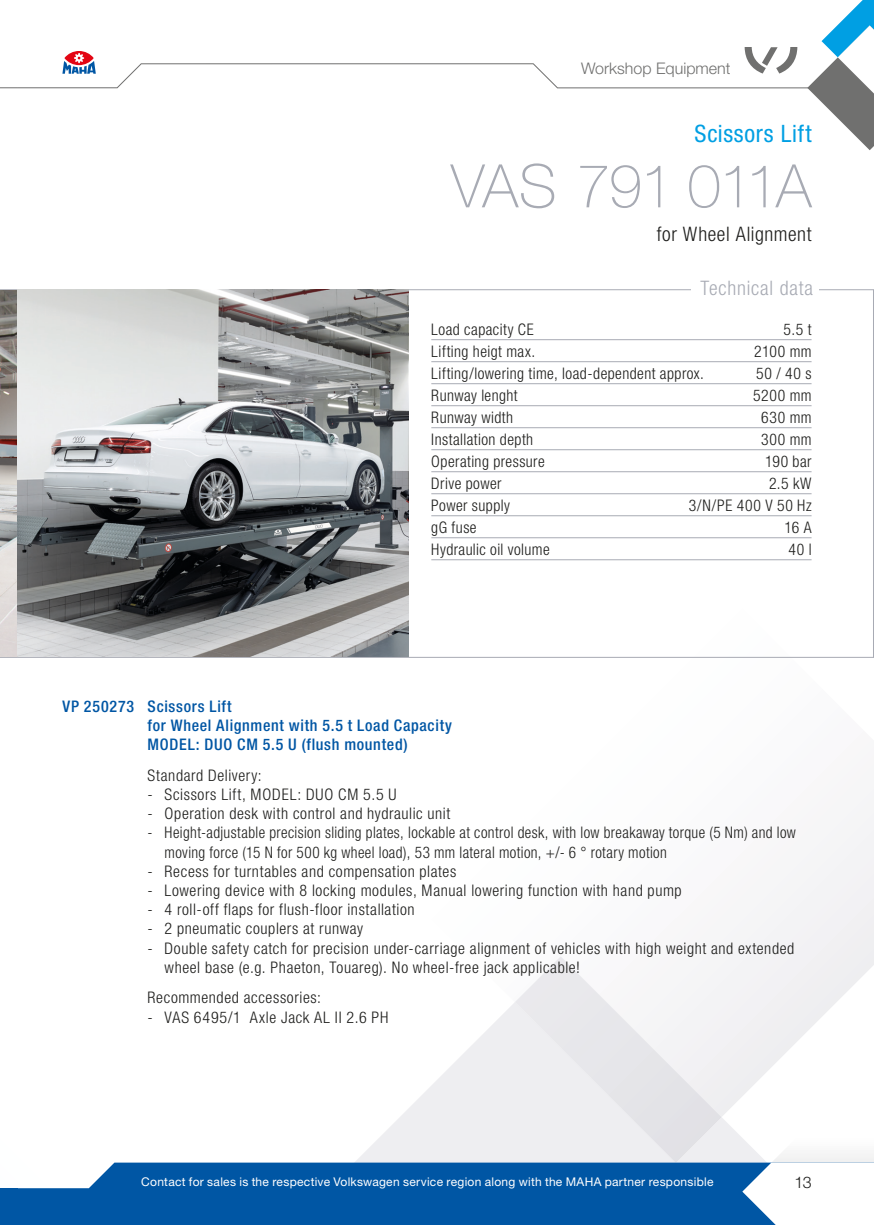
<style>
.page{position:relative;width:874px;height:1225px;background:#fff}
.page>*{position:absolute;margin:0;border:0;box-sizing:border-box;transform-origin:0 0}
.t1{font:100 60px "Helvetica Neue LTW1 G";letter-spacing:-.025em;color:#a8abb4}
.t2{font:condensed 24px "Helvetica Neue LTW1 G";letter-spacing:.03em;color:#009fe3}
.t3{font:300 condensed 20px "Helvetica Neue LTW1 G";letter-spacing:.03em;color:#1d1d1b}
.t4{font:300 condensed 20px "Helvetica Neue LTW1 G";letter-spacing:.04em;color:#a8abb4}
.t5{font:300 condensed 16px/19.2px "Helvetica Neue LTW1 G";letter-spacing:.035em;color:#1d1d1b}
.t6{font:300 condensed 16px/19.2px "Helvetica Neue LTW1 G";letter-spacing:.035em;color:#1d1d1b;scale:.95 1}
.t7{font:500 condensed 16px/19.2px "Helvetica Neue LTW1 G";letter-spacing:.045em;color:#0056a4}
.t8{font:300 condensed 16px "Helvetica Neue LTW1 G";letter-spacing:.055em;color:#1d1d1b}
.t9{font:300 16px "Helvetica Neue LTW1 G";color:#70706f}
.t10{font:300 16px "Helvetica Neue LTW1 G";color:#1d1d1b}
.t11{font:12px "Helvetica Neue LTW1 G";letter-spacing:.025em;color:#fff}
</style>
<div class="page">
<svg style="left:408px;top:542px;width:465px;height:528px"></svg>
<svg style="left:355px;top:1002px;width:413px;height:160px;fill:#f0eff2"></svg>
<svg style="left:514px;top:956px;width:207px;height:206px"></svg>
<div style="left:0;top:1188px;width:17px;height:37px;background:#0056a4"></div>
<div style="left:17px;top:1162px;width:719px;height:63px;background:#0056a4"></div>
<svg style="left:736px;top:1094px;width:137px;height:131px"></svg>
<svg style="left:0;top:0;width:873px;height:150px"></svg>
<img style="left:0;top:289px;width:408px;height:368px">
<hr style="left:431px;top:339px;width:380px;height:1px;background:#a8abb4">
<hr style="left:431px;top:361px;width:380px;height:1px;background:#a8abb4">
<hr style="left:431px;top:383px;width:380px;height:1px;background:#a8abb4">
<hr style="left:431px;top:405px;width:380px;height:1px;background:#a8abb4">
<hr style="left:431px;top:427px;width:380px;height:1px;background:#a8abb4">
<hr style="left:431px;top:449px;width:380px;height:1px;background:#a8abb4">
<hr style="left:431px;top:471px;width:380px;height:1px;background:#a8abb4">
<hr style="left:431px;top:493px;width:380px;height:1px;background:#a8abb4">
<hr style="left:431px;top:515px;width:380px;height:1px;background:#a8abb4">
<hr style="left:431px;top:537px;width:380px;height:1px;background:#a8abb4">
<hr style="left:431px;top:559px;width:380px;height:1px;background:#a8abb4">
<p class="t9" style="left:581px;top:58px;width:151px">Workshop Equipment</p>
<h2 class="t2" style="left:694px;top:119px;width:119px">Scissors Lift</h2>
<h1 class="t1" style="left:450px;top:150px;width:362px">VAS 791 011A</h1>
<p class="t3" style="left:656px;top:222px;width:156px">for Wheel Alignment</p>
<p class="t4" style="left:700px;top:277px;width:114px">Technical data</p>
<p class="t5" style="left:431px;top:319px;width:104px">Load capacity CE</p>
<p class="t5" style="left:783px;top:319px;width:29px">5.5 t</p>
<p class="t5" style="left:431px;top:341px;width:105px">Lifting heigt max.</p>
<p class="t5" style="left:753px;top:341px;width:59px">2100 mm</p>
<p class="t5" style="left:431px;top:363px;width:274px">Lifting/lowering time, load-dependent approx.</p>
<p class="t5" style="left:755px;top:363px;width:57px">50 / 40 s</p>
<p class="t5" style="left:431px;top:385px;width:88px">Runway lenght</p>
<p class="t5" style="left:752px;top:385px;width:60px">5200 mm</p>
<p class="t5" style="left:431px;top:407px;width:83px">Runway width</p>
<p class="t5" style="left:760px;top:407px;width:52px">630 mm</p>
<p class="t5" style="left:431px;top:429px;width:103px">Installation depth</p>
<p class="t5" style="left:760px;top:429px;width:52px">300 mm</p>
<p class="t5" style="left:431px;top:451px;width:115px">Operating pressure</p>
<p class="t5" style="left:764px;top:451px;width:48px">190 bar</p>
<p class="t5" style="left:431px;top:473px;width:72px">Drive power</p>
<p class="t5" style="left:768px;top:473px;width:44px">2.5 kW</p>
<p class="t5" style="left:431px;top:495px;width:80px">Power supply</p>
<p class="t5" style="left:688px;top:495px;width:124px">3/N/PE 400 V 50 Hz</p>
<p class="t5" style="left:431px;top:517px;width:47px">gG fuse</p>
<p class="t5" style="left:784px;top:517px;width:29px">16 A</p>
<p class="t5" style="left:431px;top:539px;width:120px">Hydraulic oil volume</p>
<p class="t5" style="left:788px;top:539px;width:25px">40 l</p>
<p class="t7" style="left:147px;top:696px;width:306px;text-indent:-85px">VP 250273 Scissors Lift<br>for Wheel Alignment with 5.5 t Load Capacity<br>MODEL: DUO CM 5.5 U (flush mounted)</p>
<p class="t5" style="left:147px;top:765px;width:116px">Standard Delivery:</p>
<p class="t8" style="left:147px;top:785px;width:250px">- Scissors Lift, MODEL: DUO CM 5.5 U</p>
<p class="t5" style="left:147px;top:804px;width:304px">- Operation desk with control and hydraulic unit</p>
<p class="t6" style="left:164px;top:823px;width:665px;text-indent:-17px">- Height-adjustable precision sliding plates, lockable at control desk, with low breakaway torque (5 Nm) and low moving force (15 N for 500 kg wheel load), 53 mm lateral motion, +/- 6 ° rotary motion</p>
<p class="t5" style="left:147px;top:861px;width:310px">- Recess for turntables and compensation plates</p>
<p class="t5" style="left:147px;top:881px;width:535px">- Lowering device with 8 locking modules, Manual lowering function with hand pump</p>
<p class="t5" style="left:147px;top:900px;width:268px">- 4 roll-off flaps for flush-floor installation</p>
<p class="t5" style="left:147px;top:919px;width:217px">- 2 pneumatic couplers at runway</p>
<p class="t5" style="left:164px;top:938px;width:631px;text-indent:-17px">- Double safety catch for precision under-carriage alignment of vehicles with high weight and extended wheel base (e.g. Phaeton, Touareg). No wheel-free jack applicable!</p>
<p class="t5" style="left:147px;top:988px;width:175px">Recommended accessories:</p>
<p class="t5" style="left:147px;top:1007px;width:242px">- VAS 6495/1 Axle Jack AL II 2.6 PH</p>
<p class="t11" style="left:141px;top:1174px;width:573px">Contact for sales is the respective Volkswagen service region along with the MAHA partner responsible</p>
<p class="t10" style="left:794px;top:1172px;width:18px">13</p>
</div>
